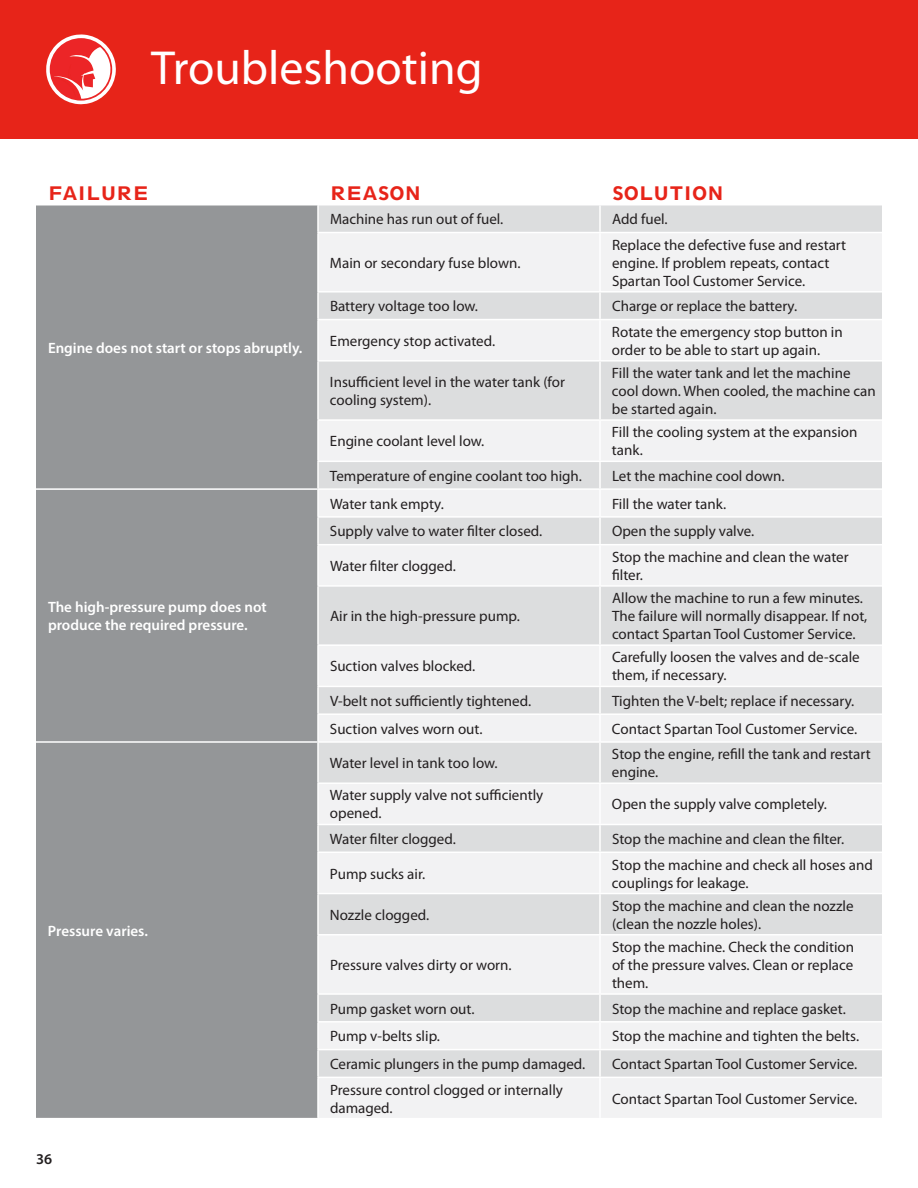
<style>
.page{position:relative;width:918px;height:1188px;background:#fff}
.page>*{position:absolute;margin:0;border:0;box-sizing:border-box;transform-origin:0 0}
.t1{font:48px "Myriad Pro";color:#fff}
.t2{font:19.5px "Spartan LT Std Heavy Class";color:#e72419}
.t3{font:15px/18px "Myriad Pro";color:#231f20}
.t4{font:600 15px/18px "Myriad Pro";color:#fff}
.t5{font:600 15px "Myriad Pro";color:#231f20}
</style>
<div class="page">
<div style="left:0;top:0;width:918px;height:139px;background:#e72419"></div>
<svg style="left:46px;top:34px;width:70px;height:70px"></svg>
<svg style="left:36px;top:205px;width:846px;height:1px"></svg>
<div style="left:36px;top:206px;width:281px;height:912px;background:#949698"></div>
<div style="left:319px;top:206px;width:563px;height:26px;background:#dcddde"></div>
<svg style="left:319px;top:234px;width:563px;height:884px;fill:#f2f2f3"></svg>
<hr style="left:317px;top:180px;width:2px;height:26px;background:#fff">
<hr style="left:317px;top:291px;width:283px;height:2px;background:#fff">
<hr style="left:600px;top:291px;width:282px;height:2px;background:#fff">
<hr style="left:317px;top:319px;width:283px;height:1px;background:#fff">
<hr style="left:600px;top:319px;width:282px;height:1px;background:#fff">
<hr style="left:317px;top:360px;width:283px;height:2px;background:#fff">
<hr style="left:600px;top:360px;width:282px;height:2px;background:#fff">
<hr style="left:317px;top:419px;width:283px;height:2px;background:#fff">
<hr style="left:600px;top:419px;width:282px;height:2px;background:#fff">
<hr style="left:317px;top:461px;width:283px;height:1px;background:#fff">
<hr style="left:600px;top:461px;width:282px;height:1px;background:#fff">
<hr style="left:36px;top:488px;width:282px;height:2px;background:#fff">
<hr style="left:318px;top:488px;width:282px;height:2px;background:#fff">
<hr style="left:600px;top:488px;width:282px;height:2px;background:#fff">
<hr style="left:317px;top:516px;width:283px;height:2px;background:#fff">
<hr style="left:600px;top:516px;width:282px;height:2px;background:#fff">
<hr style="left:317px;top:544px;width:283px;height:1px;background:#fff">
<hr style="left:600px;top:544px;width:282px;height:1px;background:#fff">
<hr style="left:317px;top:585px;width:283px;height:2px;background:#fff">
<hr style="left:600px;top:585px;width:282px;height:2px;background:#fff">
<hr style="left:317px;top:644px;width:283px;height:2px;background:#fff">
<hr style="left:600px;top:644px;width:282px;height:2px;background:#fff">
<hr style="left:317px;top:686px;width:283px;height:1px;background:#fff">
<hr style="left:600px;top:686px;width:282px;height:1px;background:#fff">
<hr style="left:317px;top:713px;width:283px;height:2px;background:#fff">
<hr style="left:600px;top:713px;width:282px;height:2px;background:#fff">
<hr style="left:36px;top:741px;width:282px;height:2px;background:#fff">
<hr style="left:318px;top:741px;width:282px;height:2px;background:#fff">
<hr style="left:600px;top:741px;width:282px;height:2px;background:#fff">
<hr style="left:317px;top:782px;width:283px;height:2px;background:#fff">
<hr style="left:600px;top:782px;width:282px;height:2px;background:#fff">
<hr style="left:317px;top:824px;width:283px;height:1px;background:#fff">
<hr style="left:600px;top:824px;width:282px;height:1px;background:#fff">
<hr style="left:317px;top:852px;width:283px;height:1px;background:#fff">
<hr style="left:600px;top:852px;width:282px;height:1px;background:#fff">
<hr style="left:317px;top:893px;width:283px;height:1px;background:#fff">
<hr style="left:600px;top:893px;width:282px;height:1px;background:#fff">
<hr style="left:317px;top:934px;width:283px;height:2px;background:#fff">
<hr style="left:600px;top:934px;width:282px;height:2px;background:#fff">
<hr style="left:317px;top:993px;width:283px;height:2px;background:#fff">
<hr style="left:600px;top:993px;width:282px;height:2px;background:#fff">
<hr style="left:317px;top:1021px;width:283px;height:2px;background:#fff">
<hr style="left:600px;top:1021px;width:282px;height:2px;background:#fff">
<hr style="left:317px;top:1049px;width:283px;height:1px;background:#fff">
<hr style="left:600px;top:1049px;width:282px;height:1px;background:#fff">
<hr style="left:317px;top:1077px;width:283px;height:1px;background:#fff">
<hr style="left:600px;top:1077px;width:282px;height:1px;background:#fff">
<hr style="left:599px;top:206px;width:2px;height:26px;background:#fff">
<hr style="left:599px;top:233px;width:2px;height:58px;background:#fff">
<hr style="left:599px;top:293px;width:2px;height:26px;background:#fff">
<hr style="left:599px;top:320px;width:2px;height:40px;background:#fff">
<hr style="left:599px;top:362px;width:2px;height:57px;background:#fff">
<hr style="left:599px;top:421px;width:2px;height:40px;background:#fff">
<hr style="left:599px;top:462px;width:2px;height:26px;background:#fff">
<hr style="left:599px;top:490px;width:2px;height:26px;background:#fff">
<hr style="left:599px;top:518px;width:2px;height:26px;background:#fff">
<hr style="left:599px;top:545px;width:2px;height:40px;background:#fff">
<hr style="left:599px;top:587px;width:2px;height:57px;background:#fff">
<hr style="left:599px;top:646px;width:2px;height:40px;background:#fff">
<hr style="left:599px;top:687px;width:2px;height:26px;background:#fff">
<hr style="left:599px;top:715px;width:2px;height:26px;background:#fff">
<hr style="left:599px;top:743px;width:2px;height:39px;background:#fff">
<hr style="left:599px;top:784px;width:2px;height:40px;background:#fff">
<hr style="left:599px;top:825px;width:2px;height:27px;background:#fff">
<hr style="left:599px;top:853px;width:2px;height:40px;background:#fff">
<hr style="left:599px;top:894px;width:2px;height:40px;background:#fff">
<hr style="left:599px;top:936px;width:2px;height:57px;background:#fff">
<hr style="left:599px;top:995px;width:2px;height:26px;background:#fff">
<hr style="left:599px;top:1023px;width:2px;height:26px;background:#fff">
<hr style="left:599px;top:1050px;width:2px;height:27px;background:#fff">
<hr style="left:599px;top:1078px;width:2px;height:40px;background:#fff">
<h1 class="t1" style="left:151px;top:42px;width:333px">Troubleshooting</h1>
<h2 class="t2" style="left:48px;top:180px;width:103px">FAILURE</h2>
<h2 class="t2" style="left:330px;top:180px;width:92px">REASON</h2>
<h2 class="t2" style="left:612px;top:180px;width:113px">SOLUTION</h2>
<p class="t4" style="left:48px;top:338px;width:256px">Engine does not start or stops abruptly.</p>
<p class="t4" style="left:48px;top:598px;width:220px">The high-pressure pump does not produce the required pressure.</p>
<p class="t4" style="left:48px;top:922px;width:101px">Pressure varies.</p>
<p class="t5" style="left:36px;top:1150px;width:18px">36</p>
<p class="t3" style="left:330px;top:211px;width:174px">Machine has run out of fuel.</p>
<p class="t3" style="left:612px;top:211px;width:56px">Add fuel.</p>
<p class="t3" style="left:330px;top:254px;width:191px">Main or secondary fuse blown.</p>
<p class="t3" style="left:612px;top:236px;width:236px">Replace the defective fuse and restart engine. If problem repeats, contact<br>Spartan Tool Customer Service.</p>
<p class="t3" style="left:330px;top:298px;width:148px">Battery voltage too low.</p>
<p class="t3" style="left:612px;top:298px;width:185px">Charge or replace the battery.</p>
<p class="t3" style="left:330px;top:332px;width:165px">Emergency stop activated.</p>
<p class="t3" style="left:612px;top:323px;width:232px">Rotate the emergency stop button in order to be able to start up again.</p>
<p class="t3" style="left:330px;top:373px;width:236px">Insufficient level in the water tank (for cooling system).</p>
<p class="t3" style="left:612px;top:364px;width:265px">Fill the water tank and let the machine cool down. When cooled, the machine can be started again.</p>
<p class="t3" style="left:330px;top:433px;width:155px">Engine coolant level low.</p>
<p class="t3" style="left:612px;top:424px;width:247px">Fill the cooling system at the expansion tank.</p>
<p class="t3" style="left:330px;top:467px;width:252px">Temperature of engine coolant too high.</p>
<p class="t3" style="left:612px;top:467px;width:173px">Let the machine cool down.</p>
<p class="t3" style="left:330px;top:495px;width:114px">Water tank empty.</p>
<p class="t3" style="left:612px;top:495px;width:114px">Fill the water tank.</p>
<p class="t3" style="left:330px;top:523px;width:213px">Supply valve to water filter closed.</p>
<p class="t3" style="left:612px;top:523px;width:143px">Open the supply valve.</p>
<p class="t3" style="left:330px;top:557px;width:126px">Water filter clogged.</p>
<p class="t3" style="left:612px;top:548px;width:238px">Stop the machine and clean the water filter.</p>
<p class="t3" style="left:330px;top:607px;width:190px">Air in the high-pressure pump.</p>
<p class="t3" style="left:612px;top:589px;width:257px">Allow the machine to run a few minutes.<br>The failure will normally disappear. If not, contact Spartan Tool Customer Service.</p>
<p class="t3" style="left:330px;top:658px;width:146px">Suction valves blocked.</p>
<p class="t3" style="left:612px;top:649px;width:249px">Carefully loosen the valves and de-scale them, if necessary.</p>
<p class="t3" style="left:330px;top:692px;width:201px">V-belt not sufficiently tightened.</p>
<p class="t3" style="left:612px;top:692px;width:242px">Tighten the V-belt; replace if necessary.</p>
<p class="t3" style="left:330px;top:720px;width:153px">Suction valves worn out.</p>
<p class="t3" style="left:612px;top:720px;width:246px">Contact Spartan Tool Customer Service.</p>
<p class="t3" style="left:330px;top:754px;width:168px">Water level in tank too low.</p>
<p class="t3" style="left:612px;top:745px;width:260px">Stop the engine, refill the tank and restart engine.</p>
<p class="t3" style="left:330px;top:787px;width:215px">Water supply valve not sufficiently opened.</p>
<p class="t3" style="left:612px;top:796px;width:215px">Open the supply valve completely.</p>
<p class="t3" style="left:330px;top:830px;width:126px">Water filter clogged.</p>
<p class="t3" style="left:612px;top:830px;width:232px">Stop the machine and clean the filter.</p>
<p class="t3" style="left:330px;top:865px;width:95px">Pump sucks air.</p>
<p class="t3" style="left:612px;top:856px;width:262px">Stop the machine and check all hoses and couplings for leakage.</p>
<p class="t3" style="left:330px;top:906px;width:99px">Nozzle clogged.</p>
<p class="t3" style="left:612px;top:897px;width:243px">Stop the machine and clean the nozzle (clean the nozzle holes).</p>
<p class="t3" style="left:330px;top:956px;width:182px">Pressure valves dirty or worn.</p>
<p class="t3" style="left:612px;top:938px;width:244px;text-align:justify">Stop the machine. Check the condition of the pressure valves. Clean or replace them.</p>
<p class="t3" style="left:330px;top:1000px;width:145px">Pump gasket worn out.</p>
<p class="t3" style="left:612px;top:1000px;width:234px">Stop the machine and replace gasket.</p>
<p class="t3" style="left:330px;top:1028px;width:110px">Pump v-belts slip.</p>
<p class="t3" style="left:612px;top:1028px;width:247px">Stop the machine and tighten the belts.</p>
<p class="t3" style="left:330px;top:1055px;width:256px">Ceramic plungers in the pump damaged.</p>
<p class="t3" style="left:612px;top:1055px;width:246px">Contact Spartan Tool Customer Service.</p>
<p class="t3" style="left:330px;top:1081px;width:234px">Pressure control clogged or internally damaged.</p>
<p class="t3" style="left:612px;top:1090px;width:246px">Contact Spartan Tool Customer Service.</p>
</div>
